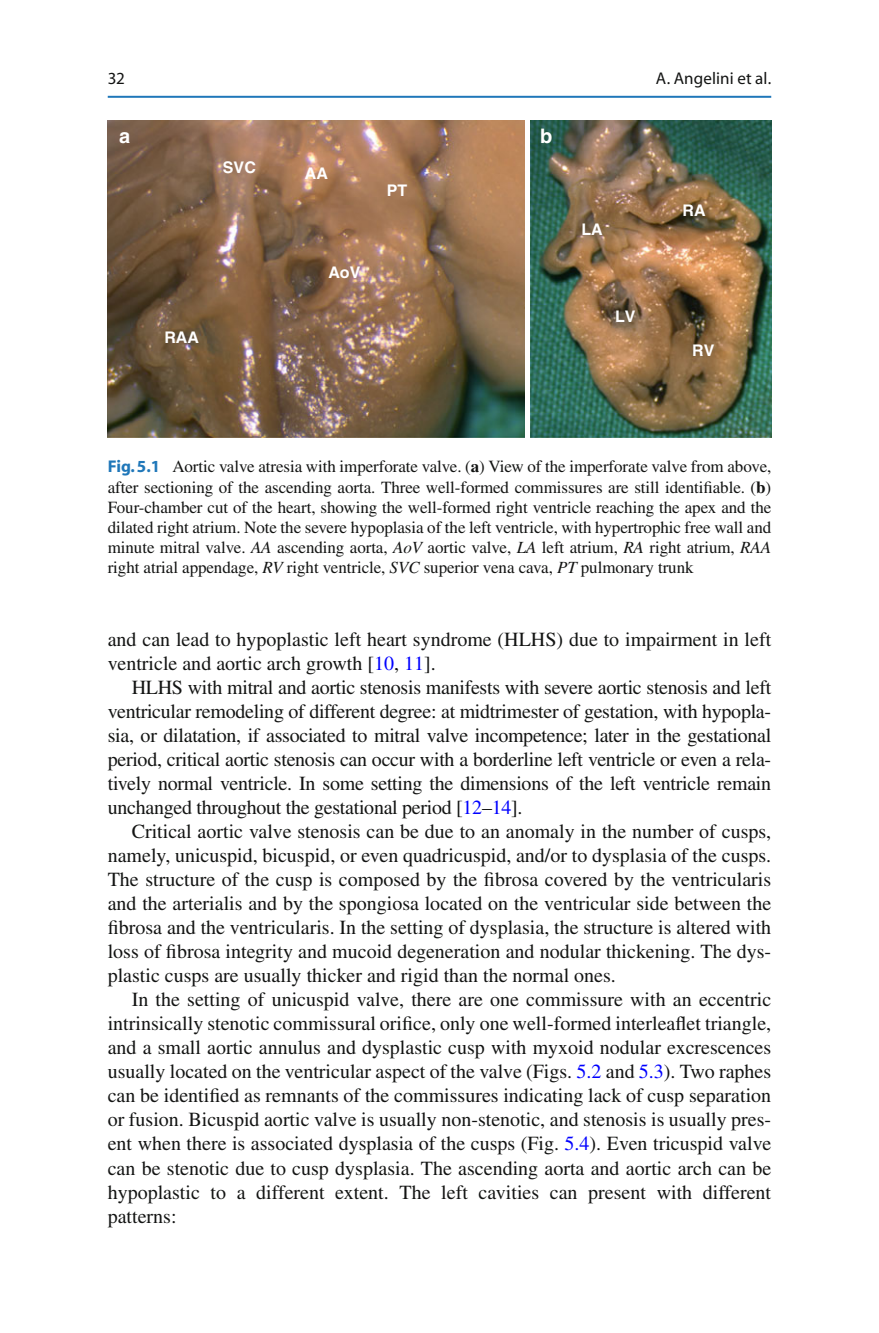
<style>
.page{position:relative;width:879px;height:1333px;background:#fff}
.page>*{position:absolute;margin:0;border:0;box-sizing:border-box;transform-origin:0 0}
.t1{font:20px/24px "Qhlslf Times";color:#131413;text-align:justify}
.t2{font:700 20px "Pfdlfr Helvetica";color:#fff}
.t3{font:17px/20px "Qhlslf Times";letter-spacing:-.005em;color:#131413;text-align:justify}
.t4{font:17px "Pbhydn Myriad";letter-spacing:.005em;color:#131413}
.t5{font:700 16px "Pfdlfr Helvetica";color:#fff}
.s1{font-family:"Gqmvyj Myriad";font-weight:700;color:#1f77b9}
.s2{font-family:"Myympn Times";font-weight:700}
.s3{font-family:"Nhbprj Times";font-style:italic}
.s4{color:#00f}
</style>
<div class="page">
<img style="left:108px;top:121px;width:417px;height:316px">
<img style="left:530px;top:121px;width:241px;height:316px">
<hr style="left:108px;top:96px;width:663px;height:2px;background:#1f77b9">
<p class="t4" style="left:108px;top:72px;width:19px">32</p>
<p class="t2" style="left:119px;top:128px;width:13px">a</p>
<p class="t2" style="left:540px;top:128px;width:14px">b</p>
<p class="t5" style="left:223px;top:161px;width:34px">SVC</p>
<p class="t5" style="left:164px;top:331px;width:36px">RAA</p>
<p class="t5" style="left:305px;top:167px;width:25px">AA</p>
<p class="t5" style="left:387px;top:185px;width:22px">PT</p>
<p class="t5" style="left:328px;top:267px;width:34px">AoV</p>
<p class="t4" style="left:656px;top:72px;width:117px">A. Angelini et al.</p>
<p class="t5" style="left:581px;top:224px;width:23px">LA</p>
<p class="t5" style="left:615px;top:310px;width:22px">LV</p>
<p class="t5" style="left:682px;top:205px;width:25px">RA</p>
<p class="t5" style="left:692px;top:344px;width:24px">RV</p>
<p class="t3" style="left:108px;top:458px;width:665px"><span class="s1">Fig. 5.1</span> Aortic valve atresia with imperforate valve. ( <span class="s2">a</span> ) View of the imperforate valve from above, after sectioning of the ascending aorta. Three well-formed commissures are still identifiable. ( <span class="s2">b</span> )<br>Four-chamber cut of the heart, showing the well-formed right ventricle reaching the apex and the dilated right atrium. Note the severe hypoplasia of the left ventricle, with hypertrophic free wall and minute mitral valve. <span class="s3">AA</span> ascending aorta, <span class="s3">AoV</span> aortic valve, <span class="s3">LA</span> left atrium, <span class="s3">RA</span> right atrium, <span class="s3">RAA </span>right atrial appendage, <span class="s3">RV</span> right ventricle, <span class="s3">SVC</span> superior vena cava, <span class="s3">PT</span> pulmonary trunk</p>
<p class="t1" style="left:108px;top:629px;width:665px">and can lead to hypoplastic left heart syndrome (HLHS) due to impairment in left ventricle and aortic arch growth [ <span class="s4">10</span> , <span class="s4">11</span> ].</p>
<p class="t1" style="left:108px;top:677px;width:665px;text-indent:24px">HLHS with mitral and aortic stenosis manifests with severe aortic stenosis and left ventricular remodeling of different degree: at midtrimester of gestation, with hypopla&shy;sia, or dilatation, if associated to mitral valve incompetence; later in the gestational period, critical aortic stenosis can occur with a borderline left ventricle or even a rela&shy;tively normal ventricle. In some setting the dimensions of the left ventricle remain unchanged throughout the gestational period [ <span class="s4">12</span> – <span class="s4">14</span> ].</p>
<p class="t1" style="left:108px;top:821px;width:665px;text-indent:24px">Critical aortic valve stenosis can be due to an anomaly in the number of cusps, namely, unicuspid, bicuspid, or even quadricuspid, and/or to dysplasia of the cusps.<br>The structure of the cusp is composed by the fibrosa covered by the ventricularis and the arterialis and by the spongiosa located on the ventricular side between the fibrosa and the ventricularis. In the setting of dysplasia, the structure is altered with loss of fibrosa integrity and mucoid degeneration and nodular thickening. The dys&shy;plastic cusps are usually thicker and rigid than the normal ones.</p>
<p class="t1" style="left:108px;top:989px;width:665px;text-indent:24px">In the setting of unicuspid valve, there are one commissure with an eccentric intrinsically stenotic commissural orifice, only one well-formed interleaflet triangle, and a small aortic annulus and dysplastic cusp with myxoid nodular excrescences usually located on the ventricular aspect of the valve (Figs. <span class="s4">5.2</span> and <span class="s4">5.3</span> ). Two raphes can be identified as remnants of the commissures indicating lack of cusp separation or fusion. Bicuspid aortic valve is usually non-stenotic, and stenosis is usually pres&shy;ent when there is associated dysplasia of the cusps (Fig. <span class="s4">5.4</span> ). Even tricuspid valve can be stenotic due to cusp dysplasia. The ascending aorta and aortic arch can be hypoplastic to a different extent. The left cavities can present with different patterns:</p>
</div>
